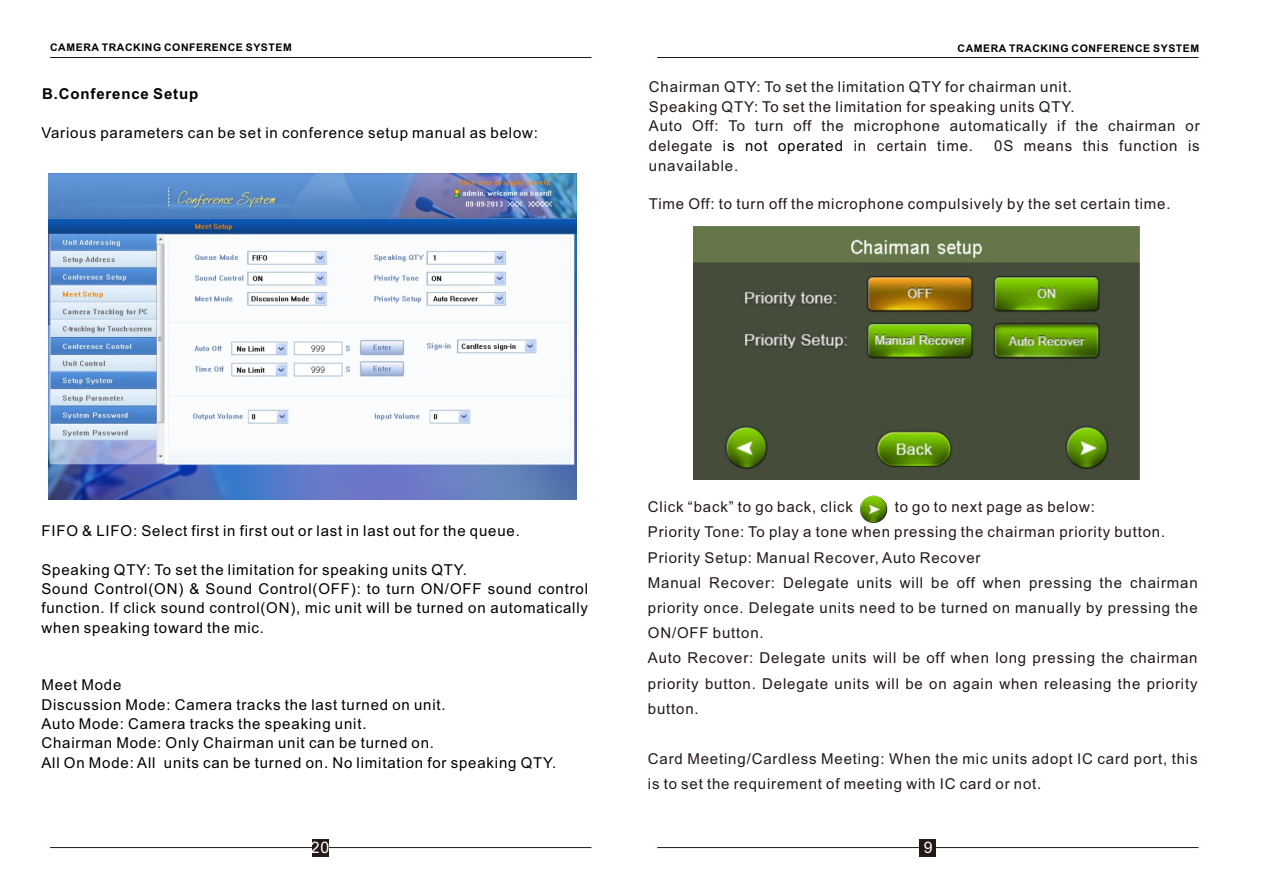
<style>
.page{position:relative;width:1263px;height:893px;background:#fff}
.page>*{position:absolute;margin:0;border:0;box-sizing:border-box;transform-origin:0 0}
.t1{font:15.9px "Arial";color:#fff}
.t2{font:15px/25.2px "Arial";letter-spacing:.055em;color:#231916}
.t3{font:15px/19.4px "Arial";letter-spacing:.055em;color:#000}
.t4{font:700 15px "Arial";letter-spacing:.055em;color:#000}
.t5{font:700 10.5px "Arial";letter-spacing:.055em;color:#000}
.s1{color:#000}
</style>
<div class="page">
<hr style="left:657px;top:57px;width:541px;height:1px;background:#231916">
<hr style="left:657px;top:847px;width:541px;height:1px;background:#231916">
<div style="left:919px;top:839px;width:17px;height:17px;background:#231916"></div>
<img style="left:860px;top:496px;width:27px;height:27px;border-radius:50%">
<hr style="left:50px;top:57px;width:541px;height:1px;background:#231916">
<hr style="left:50px;top:847px;width:541px;height:1px;background:#231916">
<div style="left:312px;top:839px;width:17px;height:17px;background:#231916"></div>
<img style="left:49px;top:174px;width:527px;height:325px">
<img style="left:693px;top:227px;width:447px;height:253px">
<p class="t5" style="left:50px;top:44px;width:243px">CAMERA TRACKING CONFERENCE SYSTEM</p>
<p class="t4" style="left:42px;top:88px;width:157px">B.Conference Setup</p>
<p class="t3" style="left:41px;top:124px;width:498px">Various parameters can be set in conference setup manual as below:</p>
<p class="t5" style="left:957px;top:45px;width:243px">CAMERA TRACKING CONFERENCE SYSTEM</p>
<p class="t2" style="left:649px;top:78px;width:552px;line-height:19.8px">Chairman QTY: To set the limitation QTY for chairman unit.<br>Speaking QTY: To set the limitation for speaking units QTY.<br>Auto Off: To turn off the microphone automatically if the chairman or delegate <span class="s1">is not operated</span> in certain time.</p>
<p class="t2" style="left:994px;top:135px;width:207px">0S means this function is</p>
<p class="t2" style="left:649px;top:155px;width:91px">unavailable.</p>
<p class="t2" style="left:649px;top:192px;width:523px">Time Off: to turn off the microphone compulsively by the set certain time.</p>
<p class="t3" style="left:41px;top:523px;width:480px">FIFO &amp; LIFO: Select first in first out or last in last out for the queue.</p>
<p class="t3" style="left:41px;top:561px;width:548px">Speaking QTY: To set the limitation for speaking units QTY.<br>Sound Control(ON) &amp; Sound Control(OFF): to turn ON/OFF sound control function. If click sound control(ON), mic unit will be turned on automatically when speaking toward the mic.</p>
<p class="t3" style="left:41px;top:677px;width:516px">Meet Mode<br>Discussion Mode: Camera tracks the last turned on unit.<br>Auto Mode: Camera tracks the speaking unit.<br>Chairman Mode: Only Chairman unit can be turned on.<br>All On Mode: All units can be turned on. No limitation for speaking QTY.</p>
<p class="t1" style="left:311px;top:842px;width:20px">20</p>
<p class="t2" style="left:648px;top:496px;width:207px">Click “back” to go back, click</p>
<p class="t2" style="left:648px;top:496px;width:551px;text-indent:247px">to go to next page as below:<br>Priority Tone: To play a tone when pressing the chairman priority button.<br>Priority Setup: Manual Recover, Auto Recover<br>Manual Recover: Delegate units will be off when pressing the chairman priority once. Delegate units need to be turned on manually by pressing the ON/OFF button.<br>Auto Recover: Delegate units will be off when long pressing the chairman priority button. Delegate units will be on again when releasing the priority button.</p>
<p class="t2" style="left:648px;top:747px;width:551px">Card Meeting/Cardless Meeting: When the mic units adopt IC card port, this is to set the requirement of meeting with IC card or not.</p>
<p class="t1" style="left:924px;top:842px;width:10px">9</p>
</div>
